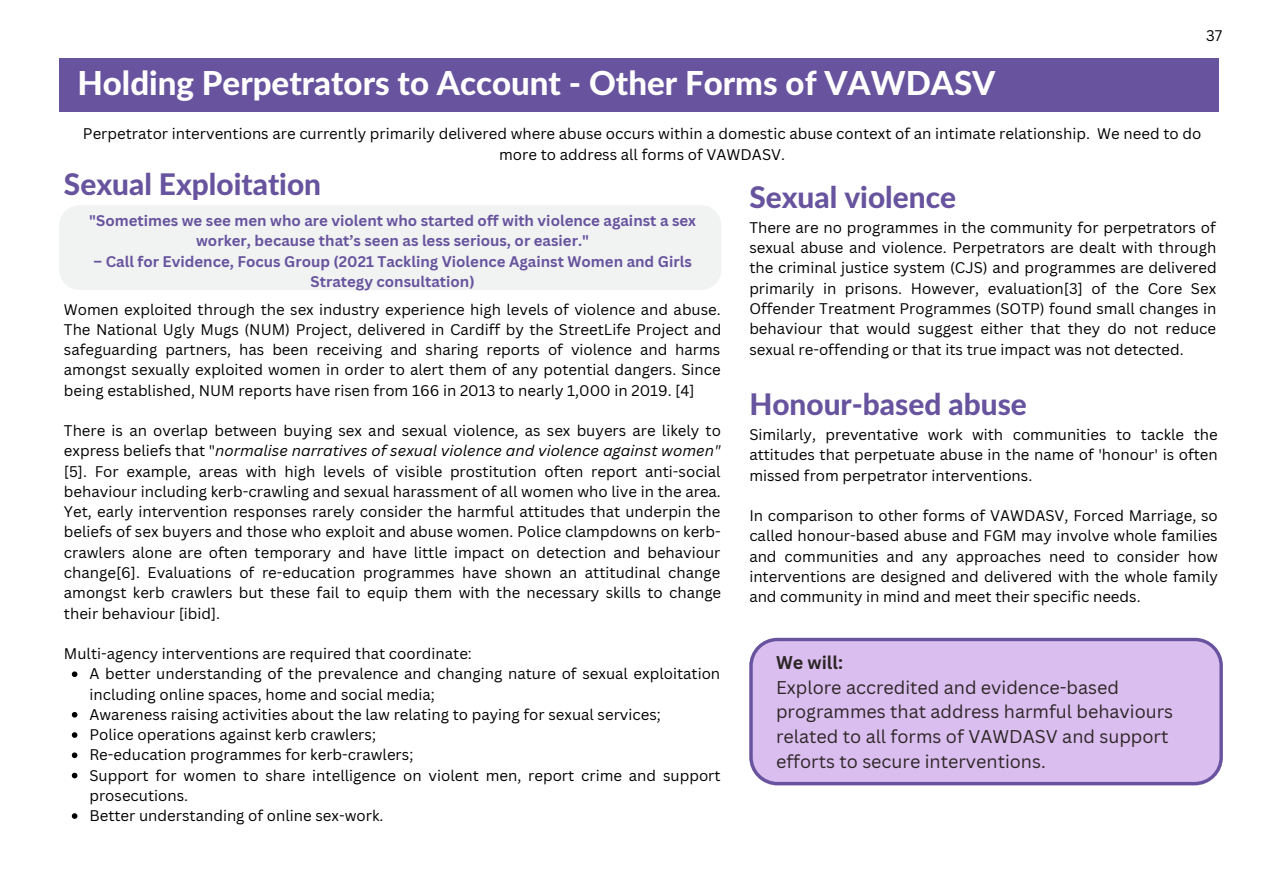
<style>
.page{position:relative;width:1263px;height:894px;background:#fff}
.page>*{position:absolute;margin:0;border:0;box-sizing:border-box;transform-origin:0 0}
.t1{font:800 33px "Lato Latin";color:#fff}
.t2{font:800 29.85px "Lato Latin";color:#67539e}
.t3{font:800 24.6px "Lato Latin";color:#fdfcfc}
.t4{font:18px/24.8px "Canva Sans";color:#2d2626}
.t5{font:700 18px "Canva Sans";color:#2d2626}
.t6{font:15px/20.2px "Canva Sans";color:#000;text-align:justify}
.t7{font:700 15px/20.2px "Canva Sans";color:#67539e;text-align:center}
.s1{font-style:italic}
</style>
<div class="page">
<div style="left:59px;top:205px;width:662px;height:85px;background:#f1f2f2;border-radius:20px"></div>
<div style="left:59px;top:59px;width:1159px;height:53px;background:#67539e"></div>
<svg style="left:749px;top:637px;width:474px;height:148px"></svg>
<svg style="left:72px;top:671px;width:5px;height:5px"></svg>
<svg style="left:72px;top:712px;width:5px;height:5px"></svg>
<svg style="left:72px;top:732px;width:5px;height:5px"></svg>
<svg style="left:72px;top:752px;width:5px;height:5px"></svg>
<svg style="left:72px;top:772px;width:5px;height:6px"></svg>
<svg style="left:72px;top:813px;width:5px;height:5px"></svg>
<h3 class="t3" style="left:425px;top:64px;width:368px">Intervening at a relationship level</h3>
<h1 class="t1" style="left:77px;top:68px;width:919px">Holding Perpetrators to Account - Other Forms of VAWDASV</h1>
<p class="t6" style="left:1206px;top:25px;width:18px">37</p>
<p class="t6" style="left:83px;top:123px;width:1120px;text-align:center">Perpetrator interventions are currently primarily delivered where abuse occurs within a domestic abuse context of an intimate relationship. We need to do more to address all forms of VAWDASV.</p>
<h2 class="t2" style="left:749px;top:184px;width:208px">Sexual violence</h2>
<p class="t6" style="left:749px;top:217px;width:469px">There are no programmes in the community for perpetrators of sexual abuse and violence. Perpetrators are dealt with through the criminal justice system (CJS) and programmes are delivered primarily in prisons. However, evaluation[3] of the Core Sex Offender Treatment Programmes (SOTP) found small changes in behaviour that would suggest either that they do not reduce sexual re-offending or that its true impact was not detected.</p>
<h2 class="t2" style="left:64px;top:170px;width:259px">Sexual Exploitation</h2>
<p class="t7" style="left:89px;top:210px;width:608px">"Sometimes we see men who are violent who started off with violence against a sex worker, because that’s seen as less serious, or easier."</p>
<p class="t7" style="left:93px;top:251px;width:600px">– Call for Evidence, Focus Group (2021 Tackling Violence Against Women and Girls<br>Strategy consultation)</p>
<p class="t6" style="left:64px;top:298px;width:659px">Women exploited through the sex industry experience high levels of violence and abuse.<br>The National Ugly Mugs (NUM) Project, delivered in Cardiff by the StreetLife Project and safeguarding partners, has been receiving and sharing reports of violence and harms amongst sexually exploited women in order to alert them of any potential dangers. Since being established, NUM reports have risen from 166 in 2013 to nearly 1,000 in 2019. [4]</p>
<p class="t6" style="left:64px;top:420px;width:659px">There is an overlap between buying sex and sexual violence, as sex buyers are likely to express beliefs that "<span class="s1">normalise narratives of sexual violence and violence against women" </span>[5]. For example, areas with high levels of visible prostitution often report anti-social behaviour including kerb-crawling and sexual harassment of all women who live in the area.<br>Yet, early intervention responses rarely consider the harmful attitudes that underpin the beliefs of sex buyers and those who exploit and abuse women. Police clampdowns on kerb&shy;crawlers alone are often temporary and have little impact on detection and behaviour change[6]. Evaluations of re-education programmes have shown an attitudinal change amongst kerb crawlers but these fail to equip them with the necessary skills to change their behaviour [ibid].</p>
<p class="t6" style="left:64px;top:643px;width:409px">Multi-agency interventions are required that coordinate:</p>
<h2 class="t2" style="left:749px;top:391px;width:279px">Honour-based abuse</h2>
<p class="t6" style="left:749px;top:424px;width:470px">Similarly, preventative work with communities to tackle the attitudes that perpetuate abuse in the name of 'honour' is often missed from perpetrator interventions.</p>
<p class="t6" style="left:749px;top:505px;width:470px">In comparison to other forms of VAWDASV, Forced Marriage, so called honour-based abuse and FGM may involve whole families and communities and any approaches need to consider how interventions are designed and delivered with the whole family and community in mind and meet their specific needs.</p>
<p class="t5" style="left:776px;top:649px;width:69px">We will:</p>
<p class="t4" style="left:776px;top:674px;width:399px">Explore accredited and evidence-based programmes that address harmful behaviours related to all forms of VAWDASV and support efforts to secure interventions.</p>
<p class="t6" style="left:89px;top:663px;width:633px;text-align:left">A better understanding of the prevalence and changing nature of sexual exploitation including online spaces, home and social media;<br>Awareness raising activities about the law relating to paying for sexual services;<br>Police operations against kerb crawlers;<br>Re-education programmes for kerb-crawlers;<br>Support for women to share intelligence on violent men, report crime and support prosecutions.<br>Better understanding of online sex-work.</p>
</div>
